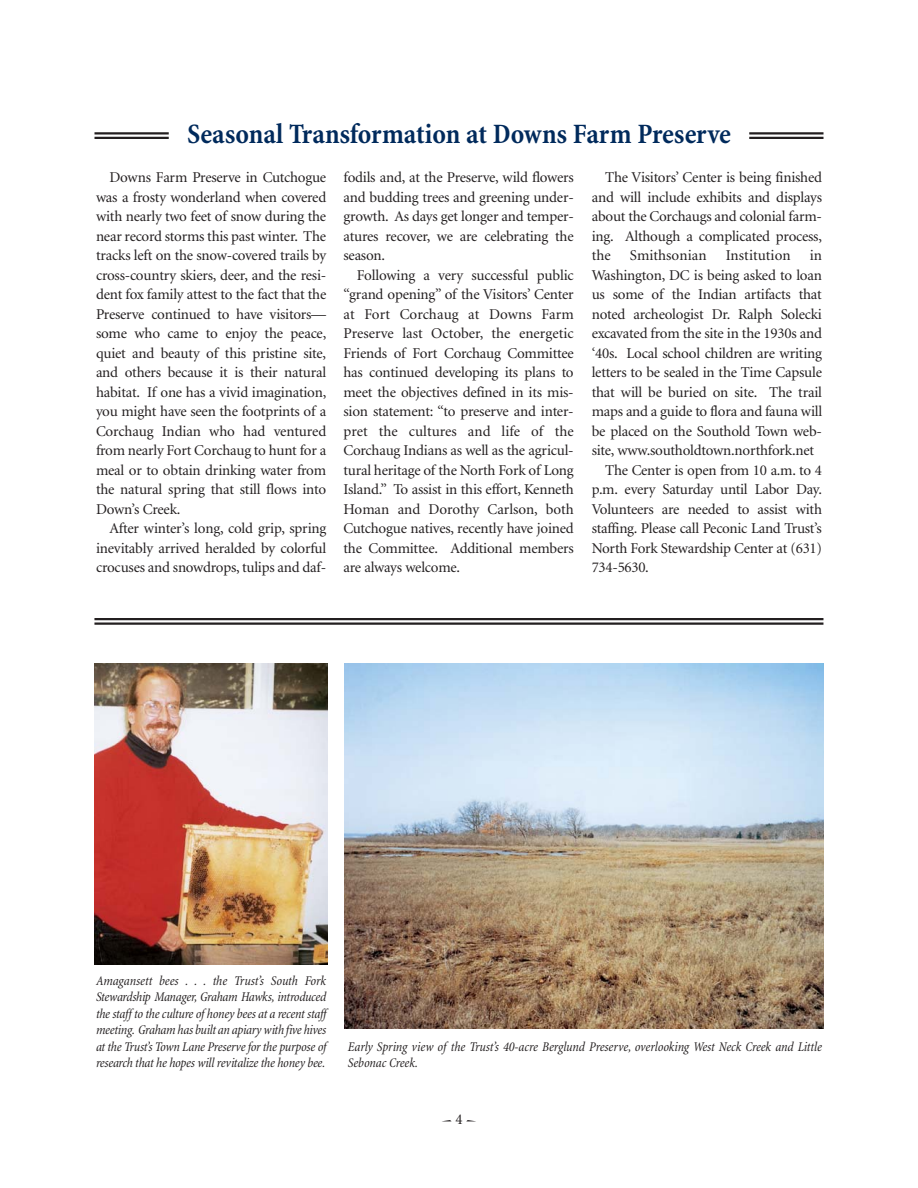
<style>
.page{position:relative;width:918px;height:1188px;background:#fff}
.page>*{position:absolute;margin:0;border:0;box-sizing:border-box;transform-origin:0 0}
.t1{font:700 condensed 28.5px "Minion";letter-spacing:-.005em;color:#002a5c}
.t2{font:15px/19.5px "Minion";letter-spacing:-.015em;color:#231f20;text-align:justify}
.t3{font:15px "Minion";letter-spacing:.005em;color:#231f20}
.t4{font:italic condensed 13.5px/16.5px "Minion";letter-spacing:-.015em;color:#231f20;text-align:justify}
</style>
<div class="page">
<hr style="left:94px;top:618px;width:729px;height:2px;background:#231f20">
<hr style="left:94px;top:622px;width:729px;height:3px;background:#231f20">
<img style="left:94px;top:663px;width:234px;height:301px">
<img style="left:344px;top:664px;width:480px;height:364px">
<hr style="left:94px;top:132px;width:75px;height:3px;background:#231f20">
<hr style="left:94px;top:137px;width:75px;height:2px;background:#231f20">
<hr style="left:749px;top:132px;width:75px;height:3px;background:#231f20">
<hr style="left:749px;top:137px;width:75px;height:2px;background:#231f20">
<h1 class="t1" style="left:187px;top:123px;width:545px">Seasonal Transformation at Downs Farm Preserve</h1>
<p class="t2" style="left:96px;top:169px;width:232px;text-indent:14px">Downs Farm Preserve in Cutchogue was a frosty wonderland when covered with nearly two feet of snow during the near record storms this past winter. The tracks left on the snow-covered trails by cross-country skiers, deer, and the resi&shy;dent fox family attest to the fact that the Preserve continued to have visitors— some who came to enjoy the peace, quiet and beauty of this pristine site, and others because it is their natural habitat. If one has a vivid imagination, you might have seen the footprints of a Corchaug Indian who had ventured from nearly Fort Corchaug to hunt for a meal or to obtain drinking water from the natural spring that still flows into Down’s Creek.</p>
<p class="t2" style="left:96px;top:520px;width:232px;text-indent:14px">After winter’s long, cold grip, spring inevitably arrived heralded by colorful crocuses and snowdrops, tulips and daf-</p>
<p class="t2" style="left:343px;top:169px;width:232px">fodils and, at the Preserve, wild flowers and budding trees and greening under&shy;growth. As days get longer and temper&shy;atures recover, we are celebrating the season.</p>
<p class="t2" style="left:343px;top:267px;width:232px;text-indent:14px">Following a very successful public “grand opening” of the Visitors’ Center at Fort Corchaug at Downs Farm Preserve last October, the energetic Friends of Fort Corchaug Committee has continued developing its plans to meet the objectives defined in its mis&shy;sion statement: “to preserve and inter&shy;pret the cultures and life of the Corchaug Indians as well as the agricul&shy;tural heritage of the North Fork of Long Island.” To assist in this effort, Kenneth Homan and Dorothy Carlson, both Cutchogue natives, recently have joined the Committee. Additional members are always welcome.</p>
<p class="t2" style="left:592px;top:169px;width:232px;text-indent:14px">The Visitors’ Center is being finished and will include exhibits and displays about the Corchaugs and colonial farm&shy;ing. Although a complicated process, the</p>
<p class="t3" style="left:630px;top:250px;width:78px">Smithsonian</p>
<p class="t3" style="left:726px;top:250px;width:67px">Institution</p>
<p class="t2" style="left:810px;top:247px;width:14px">in</p>
<p class="t2" style="left:592px;top:267px;width:232px">Washington, DC is being asked to loan</p>
<p class="t2" style="left:592px;top:286px;width:232px">us some of the Indian artifacts that</p>
<p class="t2" style="left:592px;top:306px;width:232px">noted archeologist Dr. Ralph Solecki</p>
<p class="t2" style="left:592px;top:325px;width:232px">excavated from the site in the 1930s and</p>
<p class="t2" style="left:592px;top:345px;width:232px">‘40s. Local school children are writing</p>
<p class="t2" style="left:592px;top:364px;width:232px">letters to be sealed in the Time Capsule</p>
<p class="t2" style="left:592px;top:384px;width:232px">that will be buried on site. The trail</p>
<p class="t2" style="left:592px;top:403px;width:232px">maps and a guide to flora and fauna will</p>
<p class="t2" style="left:592px;top:423px;width:232px">be placed on the Southold Town web-</p>
<p class="t2" style="left:592px;top:442px;width:224px">site, www.southoldtown.northfork.net</p>
<p class="t2" style="left:605px;top:462px;width:218px">The Center is open from 10 a.m. to 4</p>
<p class="t2" style="left:592px;top:481px;width:232px">p.m. every Saturday until Labor Day.</p>
<p class="t2" style="left:592px;top:501px;width:232px">Volunteers are needed to assist with</p>
<p class="t2" style="left:592px;top:520px;width:232px">staffing. Please call Peconic Land Trust’s</p>
<p class="t2" style="left:592px;top:540px;width:232px">North Fork Stewardship Center at (631)</p>
<p class="t2" style="left:592px;top:559px;width:59px">734-5630.</p>
<p class="t4" style="left:96px;top:973px;width:232px">Amagansett bees . . . the Trust’s South Fork Stewardship Manager, Graham Hawks, introduced the staff to the culture of honey bees at a recent staff meeting. Graham has built an apiary with five hives at the Trust’s Town Lane Preserve for the purpose of research that he hopes will revitalize the honey bee.</p>
<p class="t4" style="left:348px;top:1039px;width:476px">Early Spring view of the Trust’s 40-acre Berglund Preserve, overlooking West Neck Creek and Little<br>Sebonac Creek.</p>
<p class="t2" style="left:455px;top:1110px;width:9px">4</p>
</div>
